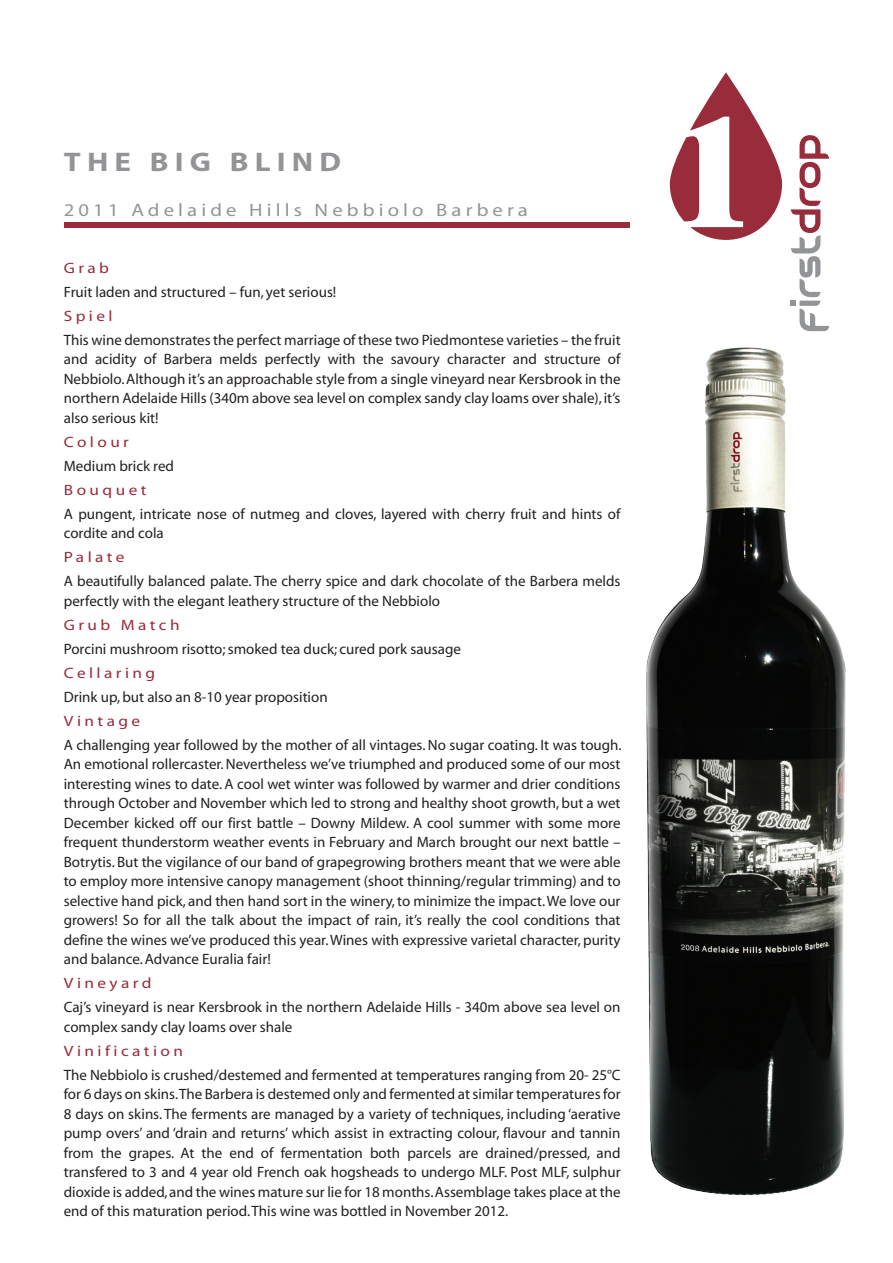
<style>
.page{position:relative;width:893px;height:1263px;background:#fff}
.page>*{position:absolute;margin:0;border:0;box-sizing:border-box;transform-origin:0 0}
.t1{font:700 27px "Myriad";letter-spacing:.2em;color:#939497;scale:1.15 1}
.t2{font:18px "Myriad";letter-spacing:.2em;color:#939497;scale:1.15 1}
.t3{font:15px/19.5px "Myriad";color:#231f20;text-align:justify}
.t4{font:15px "Myriad";letter-spacing:.2em;color:#982c3a;scale:1.15 1}
</style>
<div class="page">
<svg style="left:670px;top:72px;width:112px;height:168px"></svg>
<svg style="left:791px;top:135px;width:38px;height:196px"></svg>
<img style="left:646px;top:347px;width:200px;height:849px">
<div style="left:64px;top:222px;width:565px;height:5px;background:#982c3a"></div>
<h1 class="t1" style="left:64px;top:148px;width:243px">THE BIG BLIND</h1>
<p class="t2" style="left:64px;top:201px;width:405px">2011 Adelaide Hills Nebbiolo Barbera</p>
<p class="t4" style="left:64px;top:260px;width:41px">Grab</p>
<p class="t3" style="left:64px;top:283px;width:274px">Fruit laden and structured – fun, yet serious!</p>
<p class="t4" style="left:64px;top:308px;width:44px">Spiel</p>
<p class="t3" style="left:64px;top:331px;width:558px">This wine demonstrates the perfect marriage of these two Piedmontese varieties – the fruit and acidity of Barbera melds perfectly with the savoury character and structure of Nebbiolo. Although it’s an approachable style from a single vineyard near Kersbrook in the northern Adelaide Hills (340m above sea level on complex sandy clay loams over shale), it’s also serious kit!</p>
<p class="t4" style="left:64px;top:434px;width:58px">Colour</p>
<p class="t3" style="left:64px;top:457px;width:112px">Medium brick red</p>
<p class="t4" style="left:64px;top:482px;width:73px">Bouquet</p>
<p class="t3" style="left:64px;top:505px;width:558px">A pungent, intricate nose of nutmeg and cloves, layered with cherry fruit and hints of cordite and cola</p>
<p class="t4" style="left:64px;top:550px;width:54px">Palate</p>
<p class="t3" style="left:64px;top:572px;width:558px">A beautifully balanced palate. The cherry spice and dark chocolate of the Barbera melds perfectly with the elegant leathery structure of the Nebbiolo</p>
<p class="t4" style="left:64px;top:617px;width:102px">Grub Match</p>
<p class="t3" style="left:64px;top:640px;width:399px">Porcini mushroom risotto; smoked tea duck; cured pork sausage</p>
<p class="t4" style="left:64px;top:665px;width:81px">Cellaring</p>
<p class="t3" style="left:64px;top:688px;width:265px">Drink up, but also an 8-10 year proposition</p>
<p class="t4" style="left:64px;top:713px;width:68px">Vintage</p>
<p class="t3" style="left:64px;top:736px;width:559px">A challenging year followed by the mother of all vintages. No sugar coating. It was tough.<br>An emotional rollercaster. Nevertheless we’ve triumphed and produced some of our most interesting wines to date. A cool wet winter was followed by warmer and drier conditions through October and November which led to strong and healthy shoot growth, but a wet December kicked off our first battle – Downy Mildew. A cool summer with some more frequent thunderstorm weather events in February and March brought our next battle – Botrytis. But the vigilance of our band of grapegrowing brothers meant that we were able to employ more intensive canopy management (shoot thinning/regular trimming) and to selective hand pick, and then hand sort in the winery, to minimize the impact. We love our growers! So for all the talk about the impact of rain, it’s really the cool conditions that define the wines we’ve produced this year. Wines with expressive varietal character, purity and balance. Advance Euralia fair!</p>
<p class="t4" style="left:64px;top:976px;width:78px">Vineyard</p>
<p class="t3" style="left:64px;top:998px;width:558px">Caj’s vineyard is near Kersbrook in the northern Adelaide Hills - 340m above sea level on complex sandy clay loams over shale</p>
<p class="t4" style="left:64px;top:1043px;width:105px">Vinification</p>
<p class="t3" style="left:64px;top:1066px;width:558px">The Nebbiolo is crushed/destemed and fermented at temperatures ranging from 20- 25°C for 6 days on skins. The Barbera is destemed only and fermented at similar temperatures for 8 days on skins. The ferments are managed by a variety of techniques, including ‘aerative pump overs’ and ‘drain and returns’ which assist in extracting colour, flavour and tannin from the grapes. At the end of fermentation both parcels are drained/pressed, and transfered to 3 and 4 year old French oak hogsheads to undergo MLF. Post MLF, sulphur dioxide is added, and the wines mature sur lie for 18 months. Assemblage takes place at the end of this maturation period. This wine was bottled in November 2012.</p>
</div>
